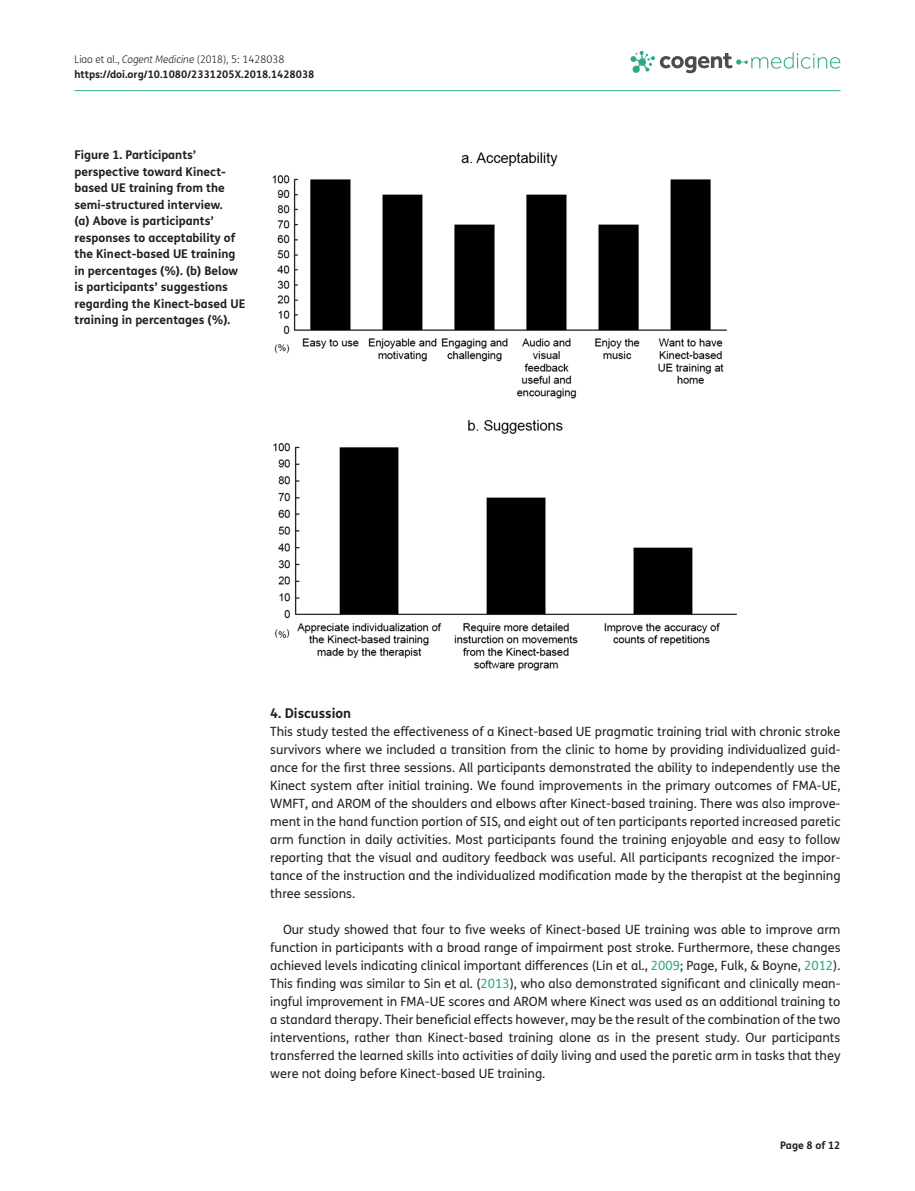
<style>
.page{position:relative;width:915px;height:1191px;background:#fff}
.page>*{position:absolute;margin:0;border:0;box-sizing:border-box;transform-origin:0 0}
.t1{font:700 13.5px "FS Me Pro";color:#231f20}
.t2{font:12.75px/18px "FS Me Pro";color:#231f20;text-align:justify}
.t3{font:700 12px/16.5px "FS Me Pro";color:#231f20}
.t4{font:700 10.5px/15px "FS Me Pro";color:#231f20}
.s1{font-weight:300}
.s2{font-weight:300;font-style:italic}
.s3{color:#2ca88a}
</style>
<div class="page">
<hr style="left:74px;top:90px;width:766px;height:1px;background:#2ca88a">
<svg style="left:630px;top:51px;width:210px;height:22px"></svg>
<img style="left:272px;top:152px;width:465px;height:519px">
<p class="t4" style="left:74px;top:51px;width:241px"><span class="s1">Liao et al.,</span> <span class="s2">Cogent Medicine</span> <span class="s1">(2018), 5: 1428038 </span>https://doi.org/10.1080/2331205X.2018.1428038</p>
<p class="t3" style="left:74px;top:146px;width:172px">Figure 1. Participants’ perspective toward Kinect&shy;based UE training from the semi-structured interview.<br>(a) Above is participants’ responses to acceptability of the Kinect-based UE training in percentages (%). (b) Below is participants’ suggestions regarding the Kinect-based UE training in percentages (%).</p>
<p class="t1" style="left:270px;top:703px;width:82px">4. Discussion</p>
<p class="t2" style="left:270px;top:722px;width:571px">This study tested the effectiveness of a Kinect-based UE pragmatic training trial with chronic stroke survivors where we included a transition from the clinic to home by providing individualized guid&shy;ance for the first three sessions. All participants demonstrated the ability to independently use the Kinect system after initial training. We found improvements in the primary outcomes of FMA-UE, WMFT, and AROM of the shoulders and elbows after Kinect-based training. There was also improve&shy;ment in the hand function portion of SIS, and eight out of ten participants reported increased paretic arm function in daily activities. Most participants found the training enjoyable and easy to follow reporting that the visual and auditory feedback was useful. All participants recognized the impor&shy;tance of the instruction and the individualized modification made by the therapist at the beginning three sessions.</p>
<p class="t2" style="left:270px;top:920px;width:571px;text-indent:13px">Our study showed that four to five weeks of Kinect-based UE training was able to improve arm function in participants with a broad range of impairment post stroke. Furthermore, these changes achieved levels indicating clinical important differences (Lin et al., <span class="s3">2009</span>; Page, Fulk, &amp; Boyne, <span class="s3">2012</span>).<br>This finding was similar to Sin et al. (<span class="s3">2013</span>), who also demonstrated significant and clinically mean&shy;ingful improvement in FMA-UE scores and AROM where Kinect was used as an additional training to a standard therapy. Their beneficial effects however, may be the result of the combination of the two interventions, rather than Kinect-based training alone as in the present study. Our participants transferred the learned skills into activities of daily living and used the paretic arm in tasks that they were not doing before Kinect-based UE training.</p>
<p class="t4" style="left:780px;top:1137px;width:62px">Page 8 of 12</p>
</div>
